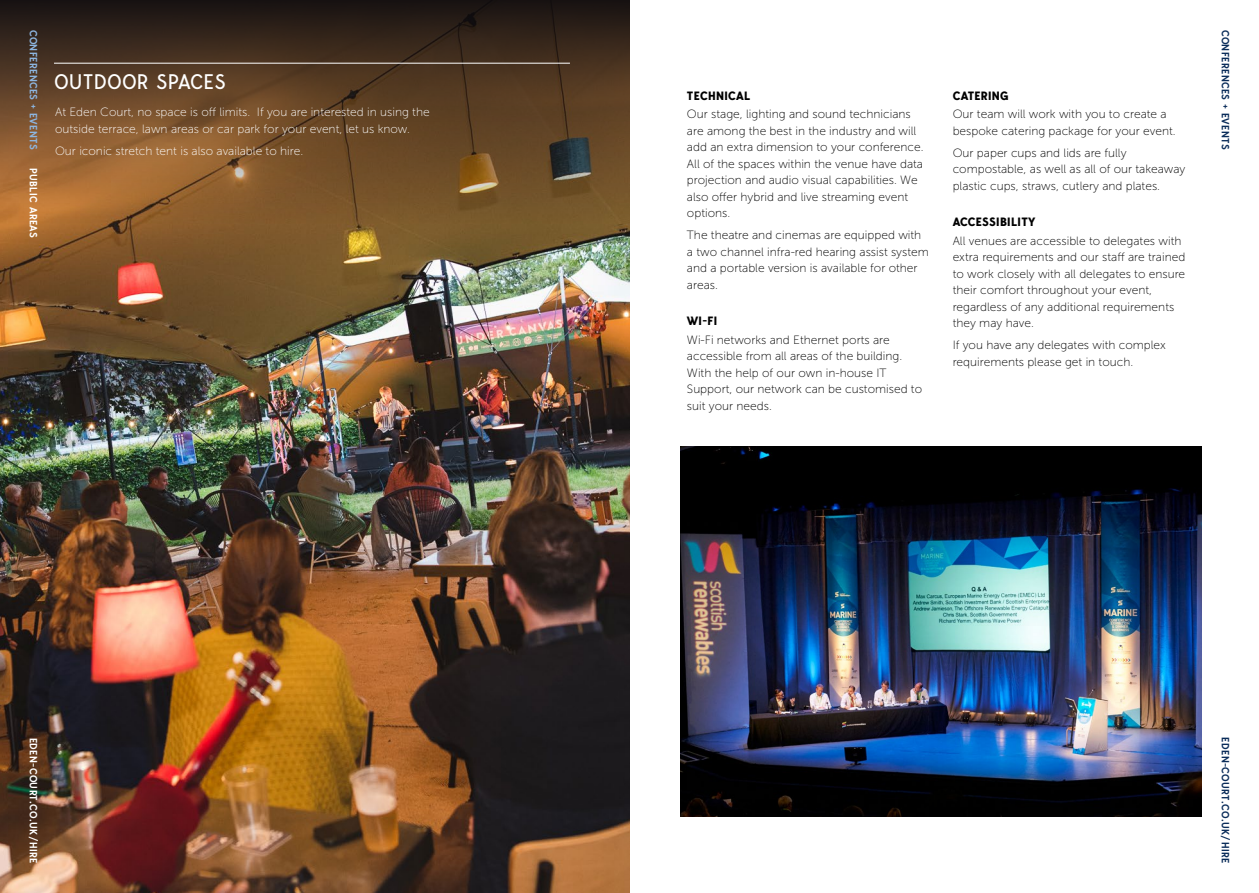
<style>
.page{position:relative;width:1259px;height:893px;background:#fff}
.page>*{position:absolute;margin:0;border:0;box-sizing:border-box;transform-origin:0 0}
.t1{font:21px "Bergen Text";letter-spacing:.01em;color:#fff}
.t2{font:12px/16.5px "Museo Sans 100";color:#000}
.t3{font:12px/16.5px "Museo Sans 100";color:#fff}
.t4{font:700 12px "Bergen Text";letter-spacing:.025em;color:#000}
.t5{font:600 10.5px "Bergen Text";letter-spacing:.04em;color:#0b2d5a}
.t6{font:600 10.5px "Bergen Text";letter-spacing:.04em;color:#fff}
.t7{font:600 10.5px "Bergen Text";letter-spacing:.04em;color:#8db6e1}
</style>
<div class="page">
<img style="left:0;top:223px;width:629px;height:670px">
<svg style="left:0;top:0;width:629px;height:223px;background:#604225"></svg>
<hr style="left:54px;top:63px;width:516px;height:1px;background:#fff">
<img style="left:680px;top:446px;width:521px;height:370px">
<p class="t7" style="left:41px;top:30px;width:121px;rotate:90deg">CONFERENCES + EVENTS</p>
<p class="t6" style="left:41px;top:168px;width:71px;rotate:90deg">PUBLIC AREAS</p>
<h1 class="t1" style="left:54px;top:67px;width:173px">OUTDOOR SPACES</h1>
<p class="t3" style="left:55px;top:104px;width:376px">At Eden Court, no space is off limits. If you are interested in using the outside terrace, lawn areas or car park for your event, let us know.</p>
<p class="t3" style="left:55px;top:143px;width:250px">Our iconic stretch tent is also available to hire.</p>
<p class="t4" style="left:687px;top:87px;width:65px">TECHNICAL</p>
<p class="t2" style="left:687px;top:106px;width:238px">Our stage, lighting and sound technicians are among the best in the industry and will add an extra dimension to your conference.<br>All of the spaces within the venue have data projection and audio visual capabilities. We also offer hybrid and live streaming event options.</p>
<p class="t2" style="left:687px;top:227px;width:243px">The theatre and cinemas are equipped with a two channel infra-red hearing assist system and a portable version is available for other areas.</p>
<p class="t4" style="left:687px;top:313px;width:32px">WI-FI</p>
<p class="t2" style="left:687px;top:332px;width:237px">Wi-Fi networks and Ethernet ports are accessible from all areas of the building.<br>With the help of our own in-house IT Support, our network can be customised to suit your needs.</p>
<p class="t4" style="left:952px;top:87px;width:57px">CATERING</p>
<p class="t2" style="left:952px;top:106px;width:224px">Our team will work with you to create a bespoke catering package for your event.</p>
<p class="t2" style="left:952px;top:145px;width:234px">Our paper cups and lids are fully compostable, as well as all of our takeaway plastic cups, straws, cutlery and plates.</p>
<p class="t4" style="left:952px;top:214px;width:84px">ACCESSIBILITY</p>
<p class="t2" style="left:952px;top:233px;width:234px">All venues are accessible to delegates with extra requirements and our staff are trained to work closely with all delegates to ensure their comfort throughout your event, regardless of any additional requirements they may have.</p>
<p class="t2" style="left:952px;top:337px;width:215px">If you have any delegates with complex requirements please get in touch.</p>
<p class="t5" style="left:1232px;top:30px;width:121px;rotate:90deg">CONFERENCES + EVENTS</p>
<p class="t6" style="left:41px;top:738px;width:127px;rotate:90deg">EDEN-COURT.CO.UK/HIRE</p>
<p class="t5" style="left:1232px;top:737px;width:127px;rotate:90deg">EDEN-COURT.CO.UK/HIRE</p>
</div>
